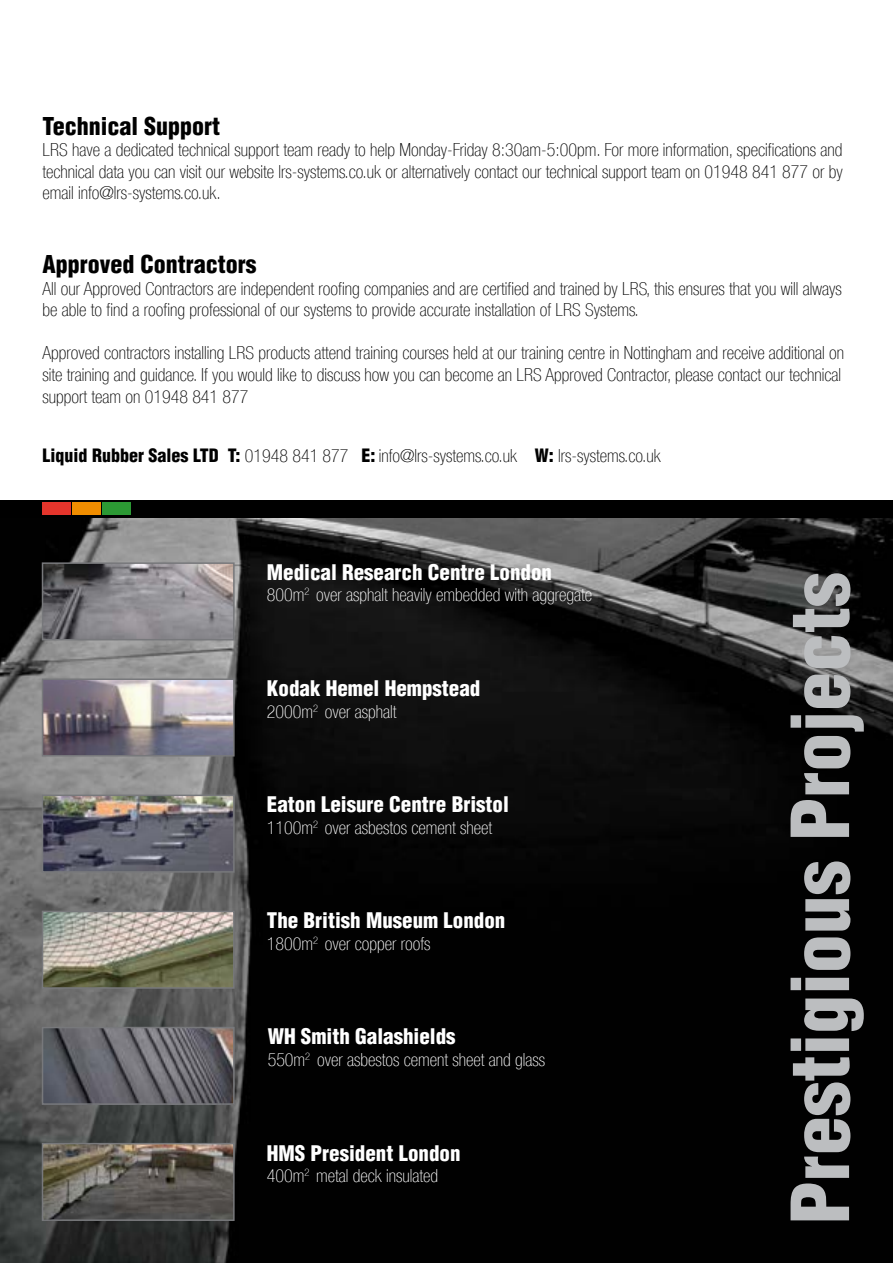
<style>
.page{position:relative;width:893px;height:1263px;background:#fff}
.page>*{position:absolute;margin:0;border:0;box-sizing:border-box;transform-origin:0 0}
.t1{font:900 condensed 78px "Helvetica LT Std";color:#bcbec0}
.t2{font:900 condensed 24px "Helvetica LT Std";color:#000}
.t3{font:900 condensed 21px "Helvetica LT Std";color:#fff}
.t4{font:100 condensed 18px/21.6px "Helvetica Neue LT Com";color:#000}
.t5{font:100 condensed 18px "Helvetica Neue LT Com";color:#fff}
.s1{font-family:"Helvetica LT Std";font-weight:900}
</style>
<div class="page">
<img style="left:0;top:517px;width:893px;height:746px">
<div style="left:0;top:500px;width:893px;height:17px;background:#000"></div>
<img style="left:45px;top:565px;width:187px;height:72px">
<div style="left:42px;top:562px;width:193px;height:78px;border:2px solid #77787b"></div>
<img style="left:45px;top:681px;width:187px;height:72px">
<div style="left:42px;top:678px;width:193px;height:78px;border:2px solid #77787b"></div>
<img style="left:45px;top:797px;width:187px;height:73px">
<div style="left:42px;top:794px;width:193px;height:79px;border:2px solid #77787b"></div>
<img style="left:45px;top:914px;width:187px;height:72px">
<div style="left:42px;top:911px;width:193px;height:78px;border:2px solid #77787b"></div>
<img style="left:45px;top:1030px;width:187px;height:72px">
<div style="left:42px;top:1027px;width:193px;height:78px;border:2px solid #77787b"></div>
<img style="left:45px;top:1146px;width:187px;height:72px">
<div style="left:42px;top:1143px;width:193px;height:78px;border:2px solid #77787b"></div>
<div style="left:43px;top:503px;width:28px;height:12px;background:#e5352c"></div>
<div style="left:72px;top:503px;width:29px;height:12px;background:#f08d00"></div>
<div style="left:102px;top:503px;width:28px;height:12px;background:#2c9934"></div>
<h2 class="t2" style="left:43px;top:111px;width:179px">Technical Support</h2>
<p class="t4" style="left:43px;top:139px;width:802px;text-align:justify">LRS have a dedicated technical support team ready to help Monday-Friday 8:30am-5:00pm. For more information, specifications and technical data you can visit our website lrs-systems.co.uk or alternatively contact our technical support team on 01948 841 877 or by email info@lrs-systems.co.uk.</p>
<h2 class="t2" style="left:43px;top:249px;width:215px">Approved Contractors</h2>
<p class="t4" style="left:43px;top:277px;width:801px">All our Approved Contractors are independent roofing companies and are certified and trained by LRS, this ensures that you will always be able to find a roofing professional of our systems to provide accurate installation of LRS Systems.</p>
<p class="t4" style="left:43px;top:342px;width:803px">Approved contractors installing LRS products attend training courses held at our training centre in Nottingham and receive additional on site training and guidance. If you would like to discuss how you can become an LRS Approved Contractor, please contact our technical support team on 01948 841 877</p>
<p class="t4" style="left:43px;top:445px;width:620px"><span class="s1">Liquid Rubber Sales LTD T:</span> 01948 841 877 <span class="s1">E:</span> info@lrs-systems.co.uk <span class="s1">W:</span> lrs-systems.co.uk</p>
<p class="t3" style="left:267px;top:559px;width:287px">Medical Research Centre London</p>
<p class="t5" style="left:267px;top:585px;width:327px">800m<sup>2</sup> over asphalt heavily embedded with aggregate</p>
<p class="t3" style="left:267px;top:675px;width:215px">Kodak Hemel Hempstead</p>
<p class="t5" style="left:267px;top:701px;width:131px">2000m<sup>2</sup> over asphalt</p>
<p class="t3" style="left:267px;top:791px;width:244px">Eaton Leisure Centre Bristol</p>
<p class="t5" style="left:267px;top:817px;width:227px">1100m<sup>2</sup> over asbestos cement sheet</p>
<p class="t3" style="left:267px;top:907px;width:240px">The British Museum London</p>
<p class="t5" style="left:267px;top:933px;width:165px">1800m<sup>2</sup> over copper roofs</p>
<p class="t3" style="left:268px;top:1023px;width:189px">WH Smith Galashields</p>
<p class="t5" style="left:268px;top:1049px;width:279px">550m<sup>2</sup> over asbestos cement sheet and glass</p>
<p class="t3" style="left:267px;top:1140px;width:195px">HMS President London</p>
<p class="t5" style="left:267px;top:1166px;width:173px">400m<sup>2</sup> metal deck insulated</p>
<h1 class="t1" style="left:771px;top:1224px;width:654px;rotate:-90deg">Prestigious Projects</h1>
</div>
